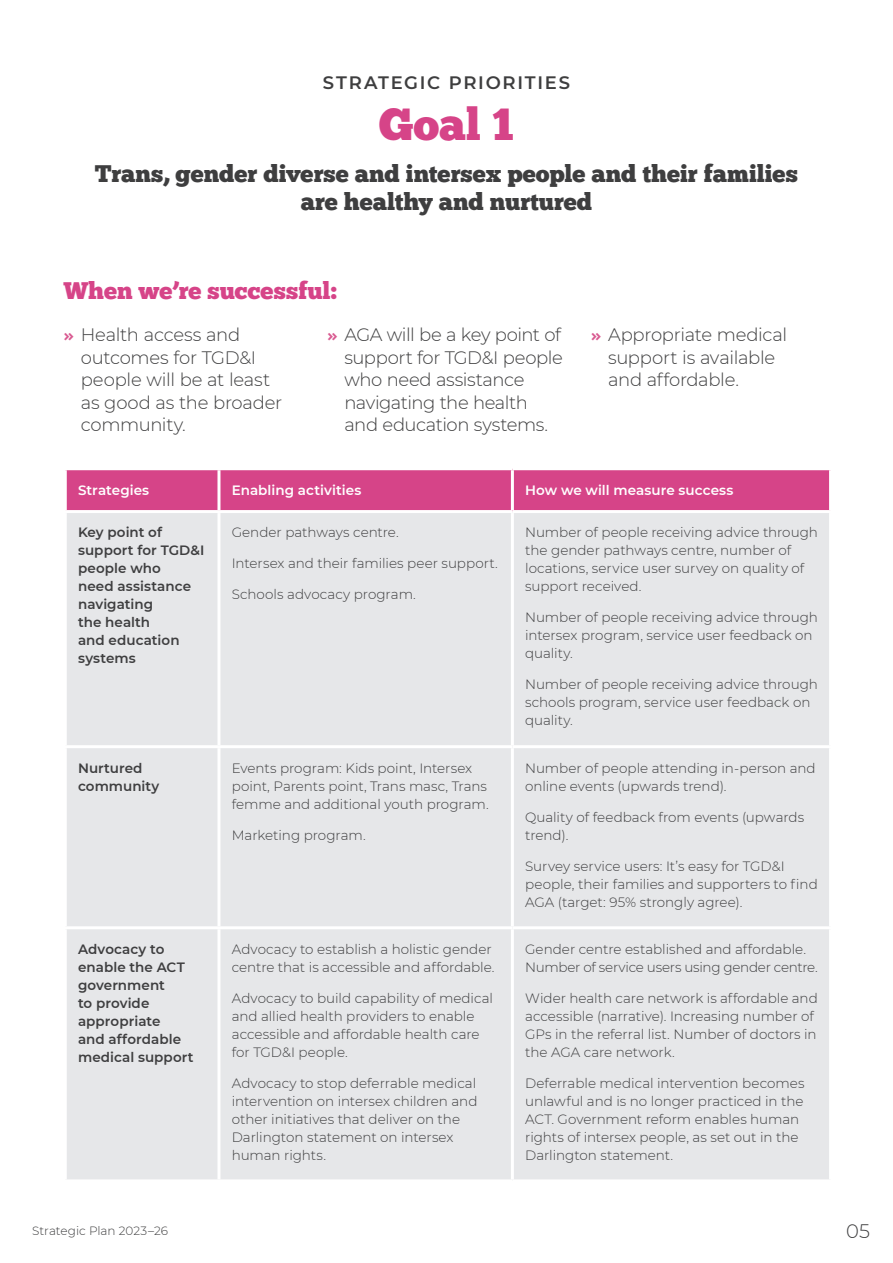
<style>
.page{position:relative;width:893px;height:1263px;background:#fff}
.page>*{position:absolute;margin:0;border:0;box-sizing:border-box;transform-origin:0 0}
.t1{font:45px "Chunk Five";color:#d64488}
.t2{font:24px/28.8px "Chunk Five";color:#3e3e3f;text-align:center}
.t3{font:24px "Chunk Five";color:#d64488}
.t4{font:300 19.5px "Montserrat";color:#3e3e3f}
.t5{font:300 18px/22.5px "Montserrat";letter-spacing:-.02em;color:#3e3e3f}
.Paragraph_Text{font:600 18px "Montserrat";letter-spacing:.095em;color:#3e3e3f}
.t6{font:300 13.5px/18px "Montserrat";color:#3e3e3f}
.t7{font:600 13.5px/18px "Montserrat";letter-spacing:.005em;color:#3e3e3f}
.t8{font:600 13.5px "Montserrat";letter-spacing:.005em;color:#fff}
.t9{font:300 12px "Montserrat";color:#3e3e3f}
.s1{font-family:"National";font-weight:800;color:#d95a91}
</style>
<div class="page">
<div style="left:67px;top:470px;width:762px;height:40px;background:#d64488"></div>
<div style="left:67px;top:513px;width:762px;height:666px;background:#e6e7e9"></div>
<hr style="left:217px;top:470px;width:3px;height:40px;background:#fff">
<hr style="left:511px;top:470px;width:3px;height:40px;background:#fff">
<hr style="left:217px;top:513px;width:3px;height:232px;background:#fff">
<hr style="left:511px;top:513px;width:3px;height:232px;background:#fff">
<hr style="left:64px;top:745px;width:155px;height:3px;background:#fff">
<hr style="left:219px;top:745px;width:293px;height:3px;background:#fff">
<hr style="left:217px;top:748px;width:3px;height:178px;background:#fff">
<hr style="left:512px;top:745px;width:320px;height:3px;background:#fff">
<hr style="left:511px;top:748px;width:3px;height:178px;background:#fff">
<hr style="left:64px;top:926px;width:155px;height:3px;background:#fff">
<hr style="left:219px;top:926px;width:293px;height:3px;background:#fff">
<hr style="left:217px;top:929px;width:3px;height:250px;background:#fff">
<hr style="left:512px;top:926px;width:320px;height:3px;background:#fff">
<hr style="left:511px;top:929px;width:3px;height:250px;background:#fff">
<p class="Paragraph_Text" style="left:323px;top:70px;width:249px">STRATEGIC PRIORITIES</p>
<p class="t1" style="left:379px;top:98px;width:137px">Goal 1</p>
<p class="t2" style="left:95px;top:159px;width:705px">Trans, gender diverse and intersex people and their families are healthy and nurtured</p>
<p class="t3" style="left:64px;top:276px;width:274px">When we’re successful:</p>
<p class="t5" style="left:81px;top:323px;width:203px;text-indent:-17px"><span class="s1">»</span> Health access and outcomes for TGD&amp;I people will be at least as good as the broader community.</p>
<p class="t5" style="left:344px;top:323px;width:220px;text-indent:-17px"><span class="s1">»</span> AGA will be a key point of support for TGD&amp;I people who need assistance navigating the health and education systems.</p>
<p class="t5" style="left:608px;top:323px;width:181px;text-indent:-17px"><span class="s1">»</span> Appropriate medical support is available and affordable.</p>
<p class="t8" style="left:78px;top:480px;width:73px">Strategies</p>
<p class="t8" style="left:232px;top:480px;width:131px">Enabling activities</p>
<p class="t8" style="left:525px;top:480px;width:210px">How we will measure success</p>
<p class="t7" style="left:78px;top:523px;width:128px">Key point of support for TGD&amp;I people who<br>need assistance navigating<br>the health<br>and education systems</p>
<p class="t6" style="left:232px;top:523px;width:168px">Gender pathways centre.</p>
<p class="t6" style="left:525px;top:523px;width:294px">Number of people receiving advice through the gender pathways centre, number of locations, service user survey on quality of support received.</p>
<p class="t6" style="left:525px;top:608px;width:294px">Number of people receiving advice through intersex program, service user feedback on quality.</p>
<p class="t6" style="left:525px;top:675px;width:294px">Number of people receiving advice through schools program, service user feedback on quality.</p>
<p class="t6" style="left:232px;top:554px;width:268px">Intersex and their families peer support.</p>
<p class="t6" style="left:232px;top:585px;width:186px">Schools advocacy program.</p>
<p class="t7" style="left:78px;top:758px;width:83px">Nurtured community</p>
<p class="t6" style="left:232px;top:758px;width:259px">Events program: Kids point, Intersex point, Parents point, Trans masc, Trans femme and additional youth program.</p>
<p class="t6" style="left:232px;top:825px;width:136px">Marketing program.</p>
<p class="t7" style="left:78px;top:939px;width:117px">Advocacy to enable the ACT government<br>to provide appropriate<br>and affordable medical support</p>
<p class="t6" style="left:232px;top:939px;width:264px">Advocacy to establish a holistic gender centre that is accessible and affordable.</p>
<p class="t6" style="left:232px;top:988px;width:263px">Advocacy to build capability of medical and allied health providers to enable accessible and affordable health care for TGD&amp;I people.</p>
<p class="t6" style="left:232px;top:1073px;width:247px">Advocacy to stop deferrable medical intervention on intersex children and other initiatives that deliver on the<br>Darlington statement on intersex human rights.</p>
<p class="t6" style="left:525px;top:758px;width:292px">Number of people attending in-person and online events (upwards trend).</p>
<p class="t6" style="left:525px;top:807px;width:281px">Quality of feedback from events (upwards trend).</p>
<p class="t6" style="left:525px;top:856px;width:294px">Survey service users: It’s easy for TGD&amp;I people, their families and supporters to find<br>AGA (target: 95% strongly agree).</p>
<p class="t6" style="left:525px;top:939px;width:294px">Gender centre established and affordable.<br>Number of service users using gender centre.</p>
<p class="t6" style="left:525px;top:988px;width:294px">Wider health care network is affordable and accessible (narrative). Increasing number of GPs in the referral list. Number of doctors in the AGA care network.</p>
<p class="t6" style="left:525px;top:1073px;width:281px">Deferrable medical intervention becomes unlawful and is no longer practiced in the ACT. Government reform enables human rights of intersex people, as set out in the Darlington statement.</p>
<p class="t9" style="left:32px;top:1222px;width:137px">Strategic Plan 2023–26</p>
<h3 class="t4" style="left:846px;top:1218px;width:25px">05</h3>
</div>
